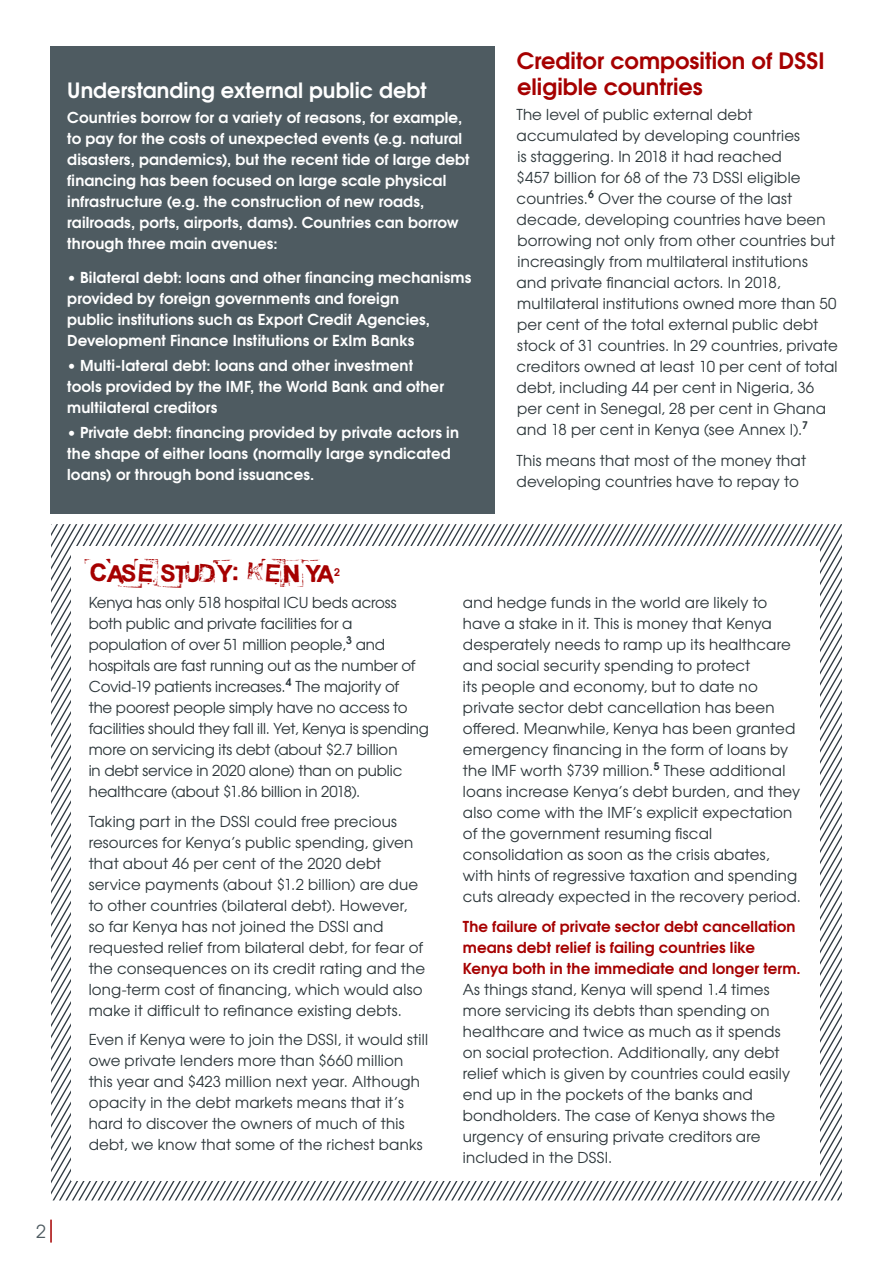
<style>
.page{position:relative;width:893px;height:1263px;background:#fff}
.page>*{position:absolute;margin:0;border:0;box-sizing:border-box;transform-origin:0 0}
.t1{font:34.5px "Breakonthrough";letter-spacing:-.16em;color:#a60000}
.t2{font:700 22.5px/25.5px "Te X Gyre Adventor";color:#a60000}
.t3{font:700 21px "Te X Gyre Adventor";color:#fff}
.t4{font:18px "Te X Gyre Adventor";color:#4e5b61}
.t5{font:15px/21px "Te X Gyre Adventor";letter-spacing:.01em;color:#2d373b}
.t6{font:700 15px/21px "Te X Gyre Adventor";letter-spacing:.01em;color:#fff}
.t7{font:15px/21px "Te X Gyre Adventor";letter-spacing:-.01em;color:#2d373b}
.t8{font:700 15px/21px "Te X Gyre Adventor";letter-spacing:.01em;color:#a60000}
.t9{font:700 10.5px "Te X Gyre Adventor";color:#a60000}
</style>
<div class="page">
<hr style="left:50px;top:1219px;width:2px;height:23px;background:#a60000">
<svg style="left:683px;top:524px;width:159px;height:676px"></svg>
<svg style="left:212px;top:524px;width:354px;height:676px"></svg>
<svg style="left:51px;top:524px;width:161px;height:676px"></svg>
<div style="left:72px;top:546px;width:748px;height:634px;background:#fff"></div>
<div style="left:50px;top:46px;width:445px;height:468px;background:#4e5b61"></div>
<h3 class="t3" style="left:67px;top:72px;width:361px">Understanding external public debt</h3>
<p class="t6" style="left:67px;top:106px;width:404px">Countries borrow for a variety of reasons, for example, to pay for the costs of unexpected events (e.g. natural disasters, pandemics), but the recent tide of large debt financing has been focused on large scale physical infrastructure (e.g. the construction of new roads, railroads, ports, airports, dams). Countries can borrow through three main avenues:</p>
<p class="t6" style="left:67px;top:265px;width:406px">• Bilateral debt: loans and other financing mechanisms provided by foreign governments and foreign<br>public institutions such as Export Credit Agencies, Development Finance Institutions or ExIm Banks</p>
<p class="t6" style="left:67px;top:354px;width:378px">• Multi-lateral debt: loans and other investment tools provided by the IMF, the World Bank and other multilateral creditors</p>
<p class="t6" style="left:67px;top:421px;width:393px">• Private debt: financing provided by private actors in the shape of either loans (normally large syndicated loans) or through bond issuances.</p>
<h2 class="t2" style="left:517px;top:46px;width:309px">Creditor composition of DSSI eligible countries</h2>
<p class="t5" style="left:516px;top:103px;width:323px">The level of public external debt accumulated by developing countries<br>is staggering. In 2018 it had reached<br>$457 billion for 68 of the 73 DSSI eligible countries.<sup>6</sup> Over the course of the last decade, developing countries have been borrowing not only from other countries but increasingly from multilateral institutions and private financial actors. In 2018, multilateral institutions owned more than 50 per cent of the total external public debt stock of 31 countries. In 29 countries, private creditors owned at least 10 per cent of total debt, including 44 per cent in Nigeria, 36 per cent in Senegal, 28 per cent in Ghana and 18 per cent in Kenya (see Annex I).<sup>7</sup></p>
<p class="t5" style="left:516px;top:449px;width:291px">This means that most of the money that developing countries have to repay to</p>
<p class="t4" style="left:36px;top:1217px;width:11px">2</p>
<h1 class="t1" style="left:89px;top:550px;width:250px">CASE STUDY: KENYA</h1>
<p class="t9" style="left:334px;top:563px;width:7px">2</p>
<p class="t7" style="left:89px;top:591px;width:342px">Kenya has only 518 hospital ICU beds across both public and private facilities for a population of over 51 million people,<sup>3</sup> and hospitals are fast running out as the number of Covid-19 patients increases.<sup>4</sup> The majority of<br>the poorest people simply have no access to facilities should they fall ill. Yet, Kenya is spending more on servicing its debt (about $2.7 billion<br>in debt service in 2020 alone) than on public healthcare (about $1.86 billion in 2018).</p>
<p class="t5" style="left:89px;top:809px;width:338px">Taking part in the DSSI could free precious resources for Kenya’s public spending, given that about 46 per cent of the 2020 debt service payments (about $1.2 billion) are due to other countries (bilateral debt). However, so far Kenya has not joined the DSSI and requested relief from bilateral debt, for fear of the consequences on its credit rating and the long-term cost of financing, which would also make it difficult to refinance existing debts.</p>
<p class="t5" style="left:89px;top:1028px;width:341px">Even if Kenya were to join the DSSI, it would still owe private lenders more than $660 million this year and $423 million next year. Although opacity in the debt markets means that it’s hard to discover the owners of much of this debt, we know that some of the richest banks</p>
<p class="t5" style="left:463px;top:591px;width:340px">and hedge funds in the world are likely to have a stake in it. This is money that Kenya desperately needs to ramp up its healthcare and social security spending to protect<br>its people and economy, but to date no private sector debt cancellation has been offered. Meanwhile, Kenya has been granted emergency financing in the form of loans by the IMF worth $739 million.<sup>5</sup> These additional loans increase Kenya’s debt burden, and they also come with the IMF’s explicit expectation of the government resuming fiscal consolidation as soon as the crisis abates, with hints of regressive taxation and spending cuts already expected in the recovery period.</p>
<p class="t8" style="left:463px;top:914px;width:339px">The failure of private sector debt cancellation means debt relief is failing countries like<br>Kenya both in the immediate and longer term.</p>
<p class="t5" style="left:463px;top:977px;width:329px">As things stand, Kenya will spend 1.4 times more servicing its debts than spending on healthcare and twice as much as it spends on social protection. Additionally, any debt relief which is given by countries could easily end up in the pockets of the banks and bondholders. The case of Kenya shows the urgency of ensuring private creditors are included in the DSSI.</p>
</div>
